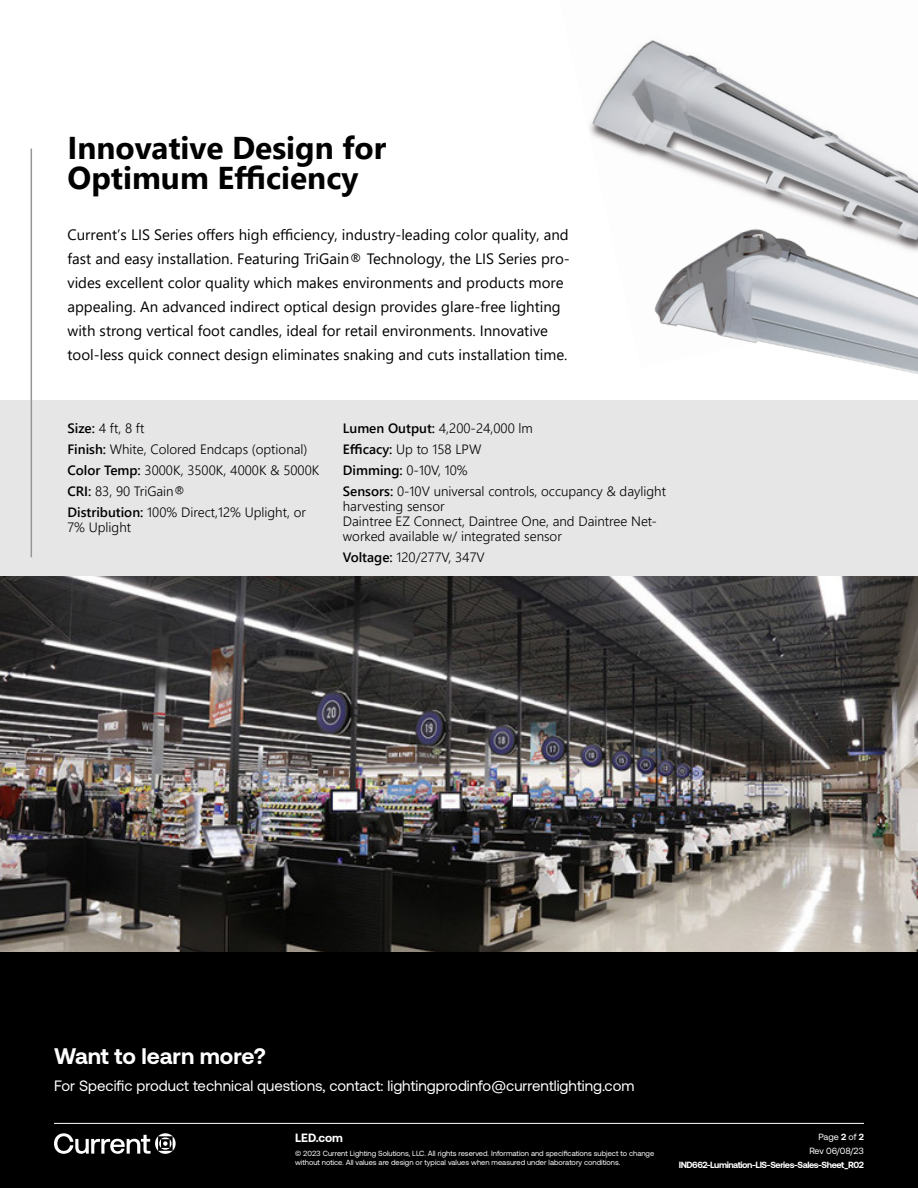
<style>
.page{position:relative;width:918px;height:1188px;background:#fff}
.page>*{position:absolute;margin:0;border:0;box-sizing:border-box;transform-origin:0 0}
.t1{font:700 31.5px/30px "Segoe UI";color:#000}
.t2{font:700 22.5px "Aeonik";color:#fff}
.t3{font:15px/24px "Segoe UI";color:#000}
.t4{font:15px "Aeonik";color:#fff}
.t5{font:300 13.5px/21px "Segoe UI";color:#000}
.t6{font:700 12px "Aeonik";color:#fff}
.t7{font:700 9px "Aeonik";letter-spacing:-.05em;color:#fff}
.t8{font:9px/14.1px "Aeonik";color:#fff;text-align:right}
.t9{font:7.5px/9.8px "Aeonik";color:#fff}
.s1{font-weight:600}
.s2{font-weight:700}
</style>
<div class="page">
<div style="left:0;top:950px;width:918px;height:238px;background:#000"></div>
<hr style="left:54px;top:1123px;width:810px;height:1px;background:#fff">
<svg style="left:54px;top:1133px;width:122px;height:21px"></svg>
<div style="left:1px;top:400px;width:917px;height:176px;background:#e5e6e5"></div>
<img style="left:0;top:577px;width:917px;height:374px">
<hr style="left:31px;top:148px;width:1px;height:409px;background:#969698">
<img style="left:598px;top:40px;width:187px;height:68px">
<img style="left:589px;top:108px;width:329px;height:266px">
<h1 class="t1" style="left:68px;top:131px;width:320px">Innovative Design for<br>Optimum Efficiency</h1>
<p class="t3" style="left:68px;top:222px;width:504px">Current’s LIS Series offers high efficiency, industry-leading color quality, and fast and easy installation. Featuring TriGain® Technology, the LIS Series pro&shy;vides excellent color quality which makes environments and products more appealing. An advanced indirect optical design provides glare-free lighting with strong vertical foot candles, ideal for retail environments. Innovative tool-less quick connect design eliminates snaking and cuts installation time.</p>
<p class="t5" style="left:68px;top:416px;width:253px"><span class="s1">Size:</span> 4 ft, 8 ft<br><span class="s1">Finish:</span> White, Colored Endcaps (optional)<br><span class="s1">Color Temp:</span> 3000K, 3500K, 4000K &amp; 5000K<br><span class="s1">CRI:</span> 83, 90 TriGain®<br><span class="s1">Distribution:</span> 100% Direct,12% Uplight, or</p>
<p class="t5" style="left:68px;top:515px;width:65px">7% Uplight</p>
<p class="t5" style="left:343px;top:416px;width:325px"><span class="s1">Lumen Output:</span> 4,200-24,000 lm<br><span class="s1">Efficacy:</span> Up to 158 LPW<br><span class="s1">Dimming:</span> 0-10V, 10%<br><span class="s1">Sensors:</span> 0-10V universal controls, occupancy &amp; daylight</p>
<p class="t5" style="left:343px;top:497px;width:315px;line-height:15px">harvesting sensor<br>Daintree EZ Connect, Daintree One, and Daintree Net&shy;worked available w/ integrated sensor</p>
<p class="t5" style="left:343px;top:545px;width:143px"><span class="s1">Voltage:</span> 120/277V, 347V</p>
<h2 class="t2" style="left:54px;top:1043px;width:213px">Want to learn more?</h2>
<p class="t4" style="left:54px;top:1077px;width:582px">For Specific product technical questions, contact: lightingprodinfo@currentlighting.com</p>
<p class="t6" style="left:295px;top:1131px;width:49px">LED.com</p>
<p class="t9" style="left:295px;top:1148px;width:361px">© 2023 Current Lighting Solutions, LLC. All rights reserved. Information and specifications subject to change without notice. All values are design or typical values when measured under laboratory conditions.</p>
<p class="t8" style="left:809px;top:1130px;width:56px">Page <span class="s2">2</span> of <span class="s2">2<br></span>Rev 06/08/23</p>
<p class="t7" style="left:679px;top:1160px;width:187px">IND662-Lumination-LIS-Series-Sales-Sheet_R02</p>
</div>
